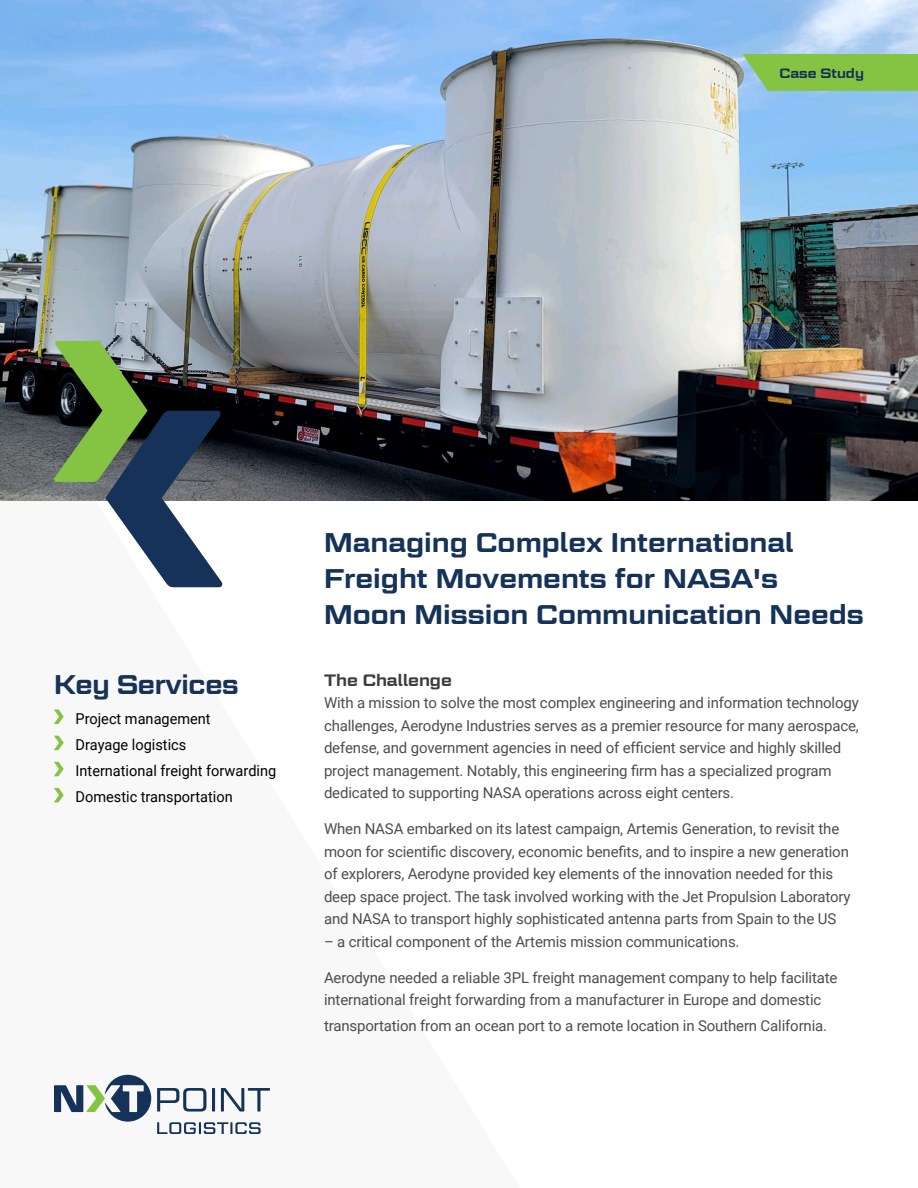
<style>
.page{position:relative;width:918px;height:1188px;background:#fff}
.page>*{position:absolute;margin:0;border:0;box-sizing:border-box;transform-origin:0 0}
.t1{font:600 27px/36px "Geom Graphic";color:#153258}
.t2{font:600 27px "Geom Graphic";letter-spacing:-.01em;color:#173258}
.t3{font:600 16.5px "Geom Graphic";color:#3d3d3d}
.t4{font:15px/22.5px "Roboto";letter-spacing:-.01em;color:#4d4d4f}
.t5{font:15px/26.1px "Roboto";color:#000}
.t6{font:600 13.5px "Geom Graphic";color:#153258}
</style>
<div class="page">
<img style="left:0;top:0;width:918px;height:501px">
<svg style="left:742px;top:54px;width:176px;height:37px;background:#86c34f"></svg>
<svg style="left:157px;top:1088px;width:49px;height:24px"></svg>
<hr style="left:212px;top:1088px;width:3px;height:24px;background:#153358">
<svg style="left:221px;top:1088px;width:49px;height:24px"></svg>
<svg style="left:54px;top:1075px;width:97px;height:47px"></svg>
<svg style="left:157px;top:1122px;width:104px;height:12px"></svg>
<svg style="left:53px;top:341px;width:170px;height:246px"></svg>
<svg style="left:54px;top:709px;width:10px;height:15px"></svg>
<svg style="left:54px;top:736px;width:10px;height:14px"></svg>
<svg style="left:54px;top:762px;width:10px;height:14px"></svg>
<svg style="left:54px;top:788px;width:10px;height:14px"></svg>
<p class="t6" style="left:779px;top:65px;width:86px">Case Study</p>
<h1 class="t2" style="left:54px;top:668px;width:186px">Key Services</h1>
<p class="t5" style="left:76px;top:705px;width:202px">Project management<br>Drayage logistics<br>International freight forwarding<br>Domestic transportation</p>
<h1 class="t1" style="left:324px;top:524px;width:542px">Managing Complex International<br>Freight Movements for NASA's<br>Moon Mission Communication Needs</h1>
<p class="t3" style="left:324px;top:670px;width:129px">The Challenge</p>
<p class="t4" style="left:324px;top:691px;width:536px">With a mission to solve the most complex engineering and information technology challenges, Aerodyne Industries serves as a premier resource for many aerospace, defense, and government agencies in need of efficient service and highly skilled project management. Notably, this engineering firm has a specialized program dedicated to supporting NASA operations across eight centers.</p>
<p class="t4" style="left:324px;top:817px;width:528px">When NASA embarked on its latest campaign, Artemis Generation, to revisit the moon for scientific discovery, economic benefits, and to inspire a new generation of explorers, Aerodyne provided key elements of the innovation needed for this deep space project. The task involved working with the Jet Propulsion Laboratory and NASA to transport highly sophisticated antenna parts from Spain to the US</p>
<p class="t4" style="left:324px;top:930px;width:417px">– a critical component of the Artemis mission communications.</p>
<p class="t4" style="left:324px;top:966px;width:515px">Aerodyne needed a reliable 3PL freight management company to help facilitate international freight forwarding from a manufacturer in Europe and domestic</p>
<p class="t4" style="left:324px;top:1014px;width:505px">transportation from an ocean port to a remote location in Southern California.</p>
</div>
